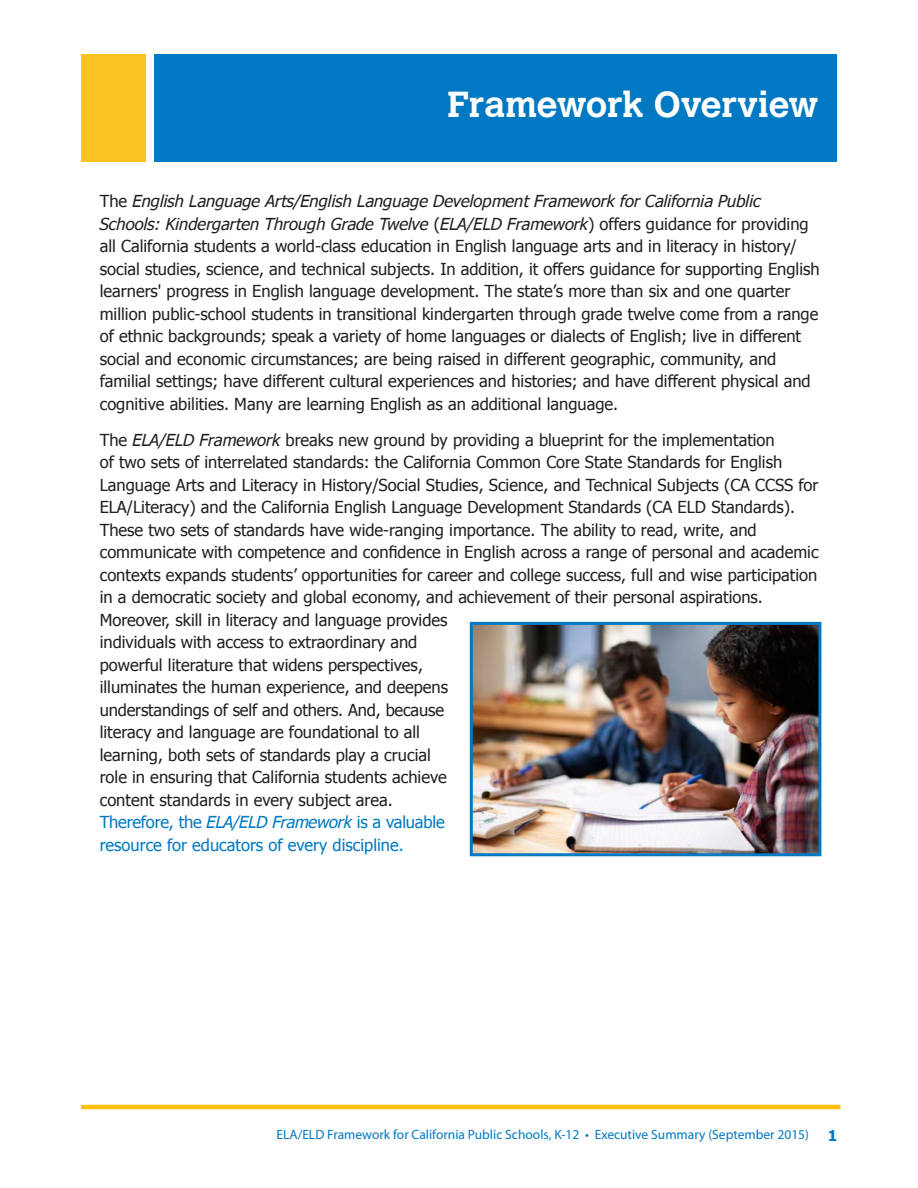
<style>
.page{position:relative;width:918px;height:1188px;background:#fff}
.page>*{position:absolute;margin:0;border:0;box-sizing:border-box;transform-origin:0 0}
.t1{font:700 36px "Calvert";color:#fff}
.t2{font:16.5px/22.5px "Tahoma";color:#231f20}
.t3{font:700 15px "Tahoma";color:#0079c2}
.t4{font:13.5px "Myriad Pro";color:#0079c2}
.s1{font-style:italic}
.s2{color:#0079c2}
.s3{font-style:italic;color:#0079c2}
</style>
<div class="page">
<hr style="left:81px;top:1105px;width:760px;height:4px;background:#fec210">
<div style="left:81px;top:54px;width:65px;height:108px;background:#f9c423"></div>
<div style="left:154px;top:54px;width:683px;height:108px;background:#0079c2"></div>
<img style="left:474px;top:626px;width:343px;height:226px">
<div style="left:470px;top:622px;width:351px;height:234px;border:3px solid #0079c2"></div>
<h1 class="t1" style="left:447px;top:82px;width:373px">Framework Overview</h1>
<p class="t2" style="left:100px;top:189px;width:721px">The <span class="s1">English Language Arts/English Language Development Framework for California Public Schools: Kindergarten Through Grade Twelve</span> (<span class="s1">ELA/ELD Framework</span>) offers guidance for providing all California students a world-class education in English language arts and in literacy in history/ social studies, science, and technical subjects. In addition, it offers guidance for supporting English learners' progress in English language development. The state’s more than six and one quarter million public-school students in transitional kindergarten through grade twelve come from a range of ethnic backgrounds; speak a variety of home languages or dialects of English; live in different social and economic circumstances; are being raised in different geographic, community, and familial settings; have different cultural experiences and histories; and have different physical and cognitive abilities. Many are learning English as an additional language.</p>
<p class="t2" style="left:100px;top:428px;width:720px">The <span class="s1">ELA/ELD Framework</span> breaks new ground by providing a blueprint for the implementation<br>of two sets of interrelated standards: the California Common Core State Standards for English Language Arts and Literacy in History/Social Studies, Science, and Technical Subjects (CA CCSS for ELA/Literacy) and the California English Language Development Standards (CA ELD Standards).<br>These two sets of standards have wide-ranging importance. The ability to read, write, and communicate with competence and confidence in English across a range of personal and academic contexts expands students’ opportunities for career and college success, full and wise participation in a democratic society and global economy, and achievement of their personal aspirations.<br>Moreover, skill in literacy and language provides<br>individuals with access to extraordinary and<br>powerful literature that widens perspectives,<br>illuminates the human experience, and deepens<br>understandings of self and others. And, because<br>literacy and language are foundational to all<br>learning, both sets of standards play a crucial<br>role in ensuring that California students achieve<br>content standards in every subject area.<br><span class="s2">Therefore, the</span> <span class="s3">ELA/ELD Framework</span> <span class="s2">is a valuable<br>resource for educators of every discipline.</span></p>
<p class="t4" style="left:276px;top:1127px;width:534px">ELA/ELD Framework for California Public Schools, K-12 • Executive Summary (September 2015)</p>
<p class="t3" style="left:828px;top:1125px;width:11px">1</p>
</div>
